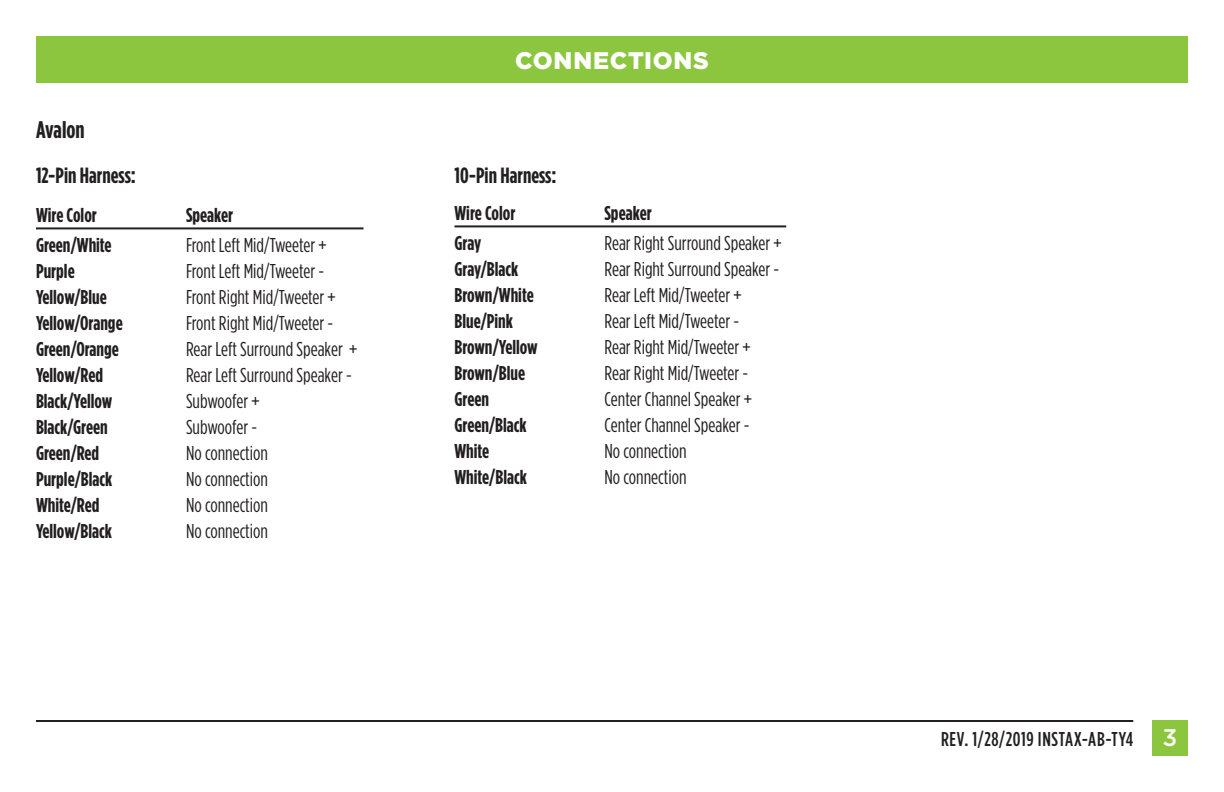
<style>
.page{position:relative;width:1224px;height:792px;background:#fff}
.page>*{position:absolute;margin:0;border:0;box-sizing:border-box;transform-origin:0 0}
.t1{font:900 24px "Gotham";letter-spacing:.03em;color:#fff}
.t2{font:700 24px "Gotham Condensed";color:#231f20}
.t3{font:700 22px "Gotham Condensed";color:#231f20}
.t4{font:20px "Gotham Condensed";color:#231f20}
.t5{font:700 20px "Gotham Condensed";color:#231f20}
.t6{font:500 20px "Gotham Condensed";letter-spacing:.035em;color:#231f20}
.s1{font-family:"Gotham";font-size:24px;color:#fff}
</style>
<div class="page">
<div style="left:36px;top:36px;width:1152px;height:46px;background:#8bc63e"></div>
<div style="left:1152px;top:720px;width:36px;height:36px;background:#8bc63e"></div>
<hr style="left:36px;top:720px;width:1097px;height:2px;background:#231f20">
<hr style="left:454px;top:225px;width:332px;height:2px;background:#231f20">
<hr style="left:36px;top:227px;width:328px;height:2px;background:#231f20">
<p class="t1" style="left:515px;top:46px;width:195px">CONNECTIONS</p>
<p class="t2" style="left:36px;top:116px;width:50px">Avalon</p>
<p class="t3" style="left:36px;top:163px;width:101px">12-Pin Harness:</p>
<p class="t3" style="left:454px;top:163px;width:104px">10-Pin Harness:</p>
<p class="t5" style="left:36px;top:203px;width:62px">Wire Color</p>
<p class="t5" style="left:186px;top:203px;width:49px">Speaker</p>
<p class="t5" style="left:454px;top:201px;width:62px">Wire Color</p>
<p class="t5" style="left:604px;top:201px;width:49px">Speaker</p>
<p class="t5" style="left:36px;top:234px;width:77px">Green/White</p>
<p class="t4" style="left:186px;top:234px;width:142px">Front Left Mid/Tweeter +</p>
<p class="t5" style="left:36px;top:260px;width:40px">Purple</p>
<p class="t4" style="left:186px;top:260px;width:140px">Front Left Mid/Tweeter -</p>
<p class="t5" style="left:36px;top:286px;width:72px">Yellow/Blue</p>
<p class="t4" style="left:186px;top:286px;width:151px">Front Right Mid/Tweeter +</p>
<p class="t5" style="left:36px;top:312px;width:88px">Yellow/Orange</p>
<p class="t4" style="left:186px;top:312px;width:149px">Front Right Mid/Tweeter -</p>
<p class="t5" style="left:36px;top:338px;width:84px">Green/Orange</p>
<p class="t4" style="left:186px;top:338px;width:173px">Rear Left Surround Speaker +</p>
<p class="t5" style="left:36px;top:364px;width:69px">Yellow/Red</p>
<p class="t4" style="left:186px;top:364px;width:167px">Rear Left Surround Speaker -</p>
<p class="t5" style="left:36px;top:390px;width:78px">Black/Yellow</p>
<p class="t4" style="left:186px;top:390px;width:75px">Subwoofer +</p>
<p class="t5" style="left:36px;top:416px;width:73px">Black/Green</p>
<p class="t4" style="left:186px;top:416px;width:73px">Subwoofer -</p>
<p class="t5" style="left:36px;top:442px;width:65px">Green/Red</p>
<p class="t4" style="left:186px;top:442px;width:84px">No connection</p>
<p class="t5" style="left:36px;top:468px;width:78px">Purple/Black</p>
<p class="t4" style="left:186px;top:468px;width:84px">No connection</p>
<p class="t5" style="left:36px;top:494px;width:65px">White/Red</p>
<p class="t4" style="left:186px;top:494px;width:84px">No connection</p>
<p class="t5" style="left:36px;top:520px;width:78px">Yellow/Black</p>
<p class="t4" style="left:186px;top:520px;width:84px">No connection</p>
<p class="t5" style="left:454px;top:232px;width:28px">Gray</p>
<p class="t4" style="left:604px;top:232px;width:179px">Rear Right Surround Speaker +</p>
<p class="t5" style="left:454px;top:258px;width:65px">Gray/Black</p>
<p class="t4" style="left:604px;top:258px;width:176px">Rear Right Surround Speaker -</p>
<p class="t5" style="left:454px;top:284px;width:81px">Brown/White</p>
<p class="t4" style="left:604px;top:284px;width:139px">Rear Left Mid/Tweeter +</p>
<p class="t5" style="left:454px;top:310px;width:60px">Blue/Pink</p>
<p class="t4" style="left:604px;top:310px;width:136px">Rear Left Mid/Tweeter -</p>
<p class="t5" style="left:454px;top:336px;width:85px">Brown/Yellow</p>
<p class="t4" style="left:604px;top:336px;width:148px">Rear Right Mid/Tweeter +</p>
<p class="t5" style="left:454px;top:362px;width:72px">Brown/Blue</p>
<p class="t4" style="left:604px;top:362px;width:145px">Rear Right Mid/Tweeter -</p>
<p class="t5" style="left:454px;top:388px;width:36px">Green</p>
<p class="t4" style="left:604px;top:388px;width:149px">Center Channel Speaker +</p>
<p class="t5" style="left:454px;top:414px;width:74px">Green/Black</p>
<p class="t4" style="left:604px;top:414px;width:147px">Center Channel Speaker -</p>
<p class="t5" style="left:454px;top:440px;width:36px">White</p>
<p class="t4" style="left:604px;top:440px;width:84px">No connection</p>
<p class="t5" style="left:454px;top:466px;width:74px">White/Black</p>
<p class="t4" style="left:604px;top:466px;width:84px">No connection</p>
<p class="t6" style="left:941px;top:728px;width:238px">REV. 1/28/2019 INSTAX-AB-TY4 <span class="s1">3</span></p>
</div>
